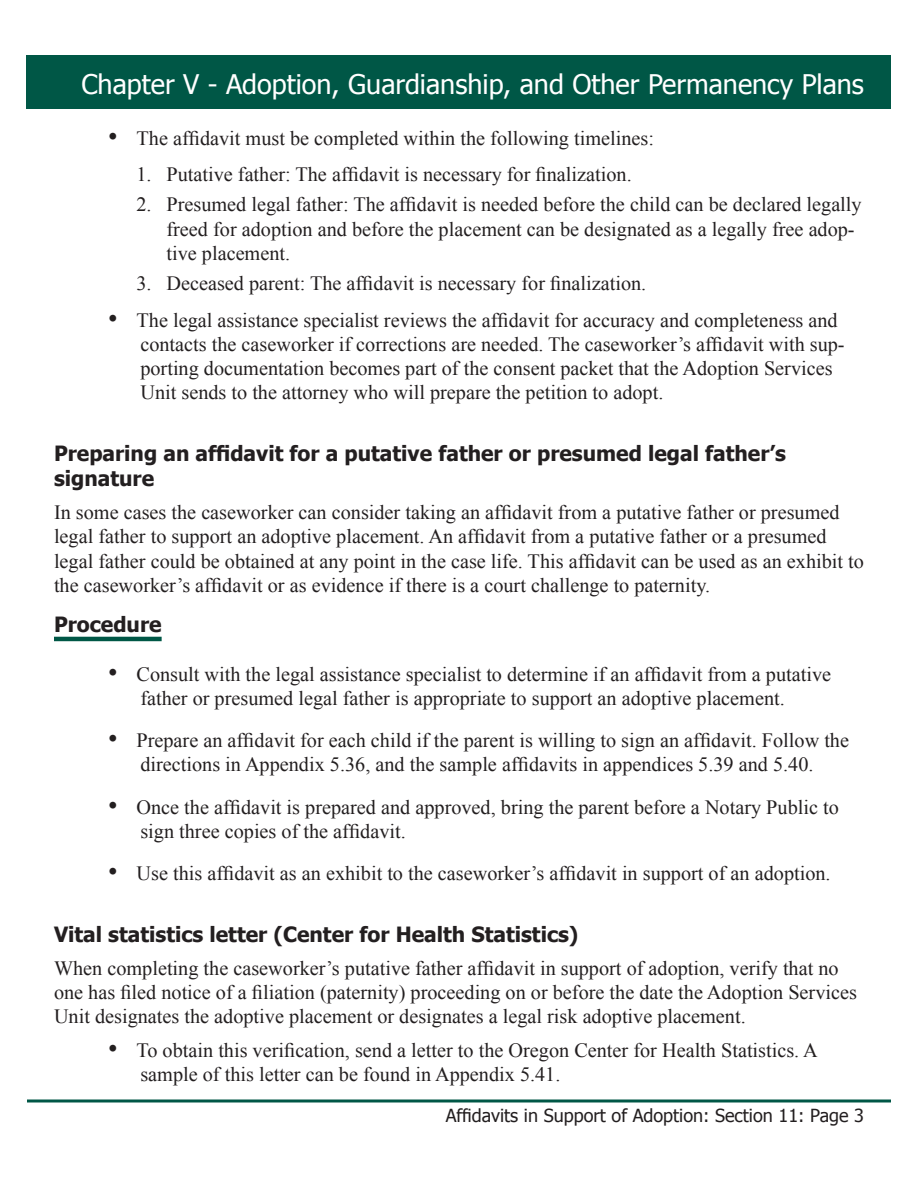
<style>
.page{position:relative;width:918px;height:1188px;background:#fff}
.page>*{position:absolute;margin:0;border:0;box-sizing:border-box;transform-origin:0 0}
.t1{font:27px "Tahoma";color:#fff}
.Letter_Heads_2{font:700 21px/25.2px "Tahoma";color:#231f20}
.Procedure{font:700 21px "Tahoma";color:#231f20}
.Bullets{font:20.25px/24.3px "Times New Roman";color:#231f20}
.Text{font:20.25px/24.3px "Times New Roman";color:#231f20}
.Pro1{font:20.25px/24.3px "Times New Roman";color:#231f20}
.t2{font:18px "Tahoma";color:#231f20}
.s1{font-size:27px}
</style>
<div class="page">
<div style="left:27px;top:55px;width:864px;height:54px;background:#005746"></div>
<hr style="left:27px;top:1099px;width:864px;height:3px;background:#005746">
<hr style="left:54px;top:637px;width:108px;height:4px;background:#005746">
<h1 class="t1" style="left:81px;top:66px;width:784px">Chapter V - Adoption, Guardianship, and Other Permanency Plans</h1>
<p class="Bullets" style="left:108px;top:126px;width:547px"><span class="s1">•</span> The affidavit must be completed within the following timelines:</p>
<p class="Pro1" style="left:136px;top:162px;width:497px">1. Putative father: The affidavit is necessary for finalization.</p>
<p class="Pro1" style="left:166px;top:192px;width:697px;text-indent:-30px">2. Presumed legal father: The affidavit is needed before the child can be declared legally freed for adoption and before the placement can be designated as a legally free adop&shy;tive placement.</p>
<p class="Pro1" style="left:136px;top:271px;width:511px">3. Deceased parent: The affidavit is necessary for finalization.</p>
<p class="Bullets" style="left:140px;top:307px;width:706px;text-indent:-32px"><span class="s1">•</span> The legal assistance specialist reviews the affidavit for accuracy and completeness and contacts the caseworker if corrections are needed. The caseworker’s affidavit with sup&shy;porting documentation becomes part of the consent packet that the Adoption Services Unit sends to the attorney who will prepare the petition to adopt.</p>
<p class="Letter_Heads_2" style="left:54px;top:439px;width:734px">Preparing an affidavit for a putative father or presumed legal father’s signature</p>
<p class="Text" style="left:54px;top:500px;width:811px">In some cases the caseworker can consider taking an affidavit from a putative father or presumed legal father to support an adoptive placement. An affidavit from a putative father or a presumed legal father could be obtained at any point in the case life. This affidavit can be used as an exhibit to the caseworker’s affidavit or as evidence if there is a court challenge to paternity.</p>
<p class="Procedure" style="left:54px;top:610px;width:109px">Procedure</p>
<p class="Bullets" style="left:140px;top:661px;width:692px;text-indent:-32px"><span class="s1">•</span> Consult with the legal assistance specialist to determine if an affidavit from a putative father or presumed legal father is appropriate to support an adoptive placement.</p>
<p class="Bullets" style="left:108px;top:728px;width:743px;text-align:center"><span class="s1">•</span> Prepare an affidavit for each child if the parent is willing to sign an affidavit. Follow the directions in Appendix 5.36, and the sample affidavits in appendices 5.39 and 5.40.</p>
<p class="Bullets" style="left:140px;top:795px;width:700px;text-indent:-32px"><span class="s1">•</span> Once the affidavit is prepared and approved, bring the parent before a Notary Public to sign three copies of the affidavit.</p>
<p class="Bullets" style="left:108px;top:861px;width:724px"><span class="s1">•</span> Use this affidavit as an exhibit to the caseworker’s affidavit in support of an adoption.</p>
<p class="Letter_Heads_2" style="left:54px;top:920px;width:526px">Vital statistics letter (Center for Health Statistics)</p>
<p class="Text" style="left:54px;top:956px;width:805px">When completing the caseworker’s putative father affidavit in support of adoption, verify that no one has filed notice of a filiation (paternity) proceeding on or before the date the Adoption Services<br>Unit designates the adoptive placement or designates a legal risk adoptive placement.</p>
<p class="Bullets" style="left:140px;top:1038px;width:679px;text-indent:-32px"><span class="s1">•</span> To obtain this verification, send a letter to the Oregon Center for Health Statistics. A sample of this letter can be found in Appendix 5.41.</p>
<p class="t2" style="left:446px;top:1104px;width:420px">Affidavits in Support of Adoption: Section 11: Page 3</p>
</div>
